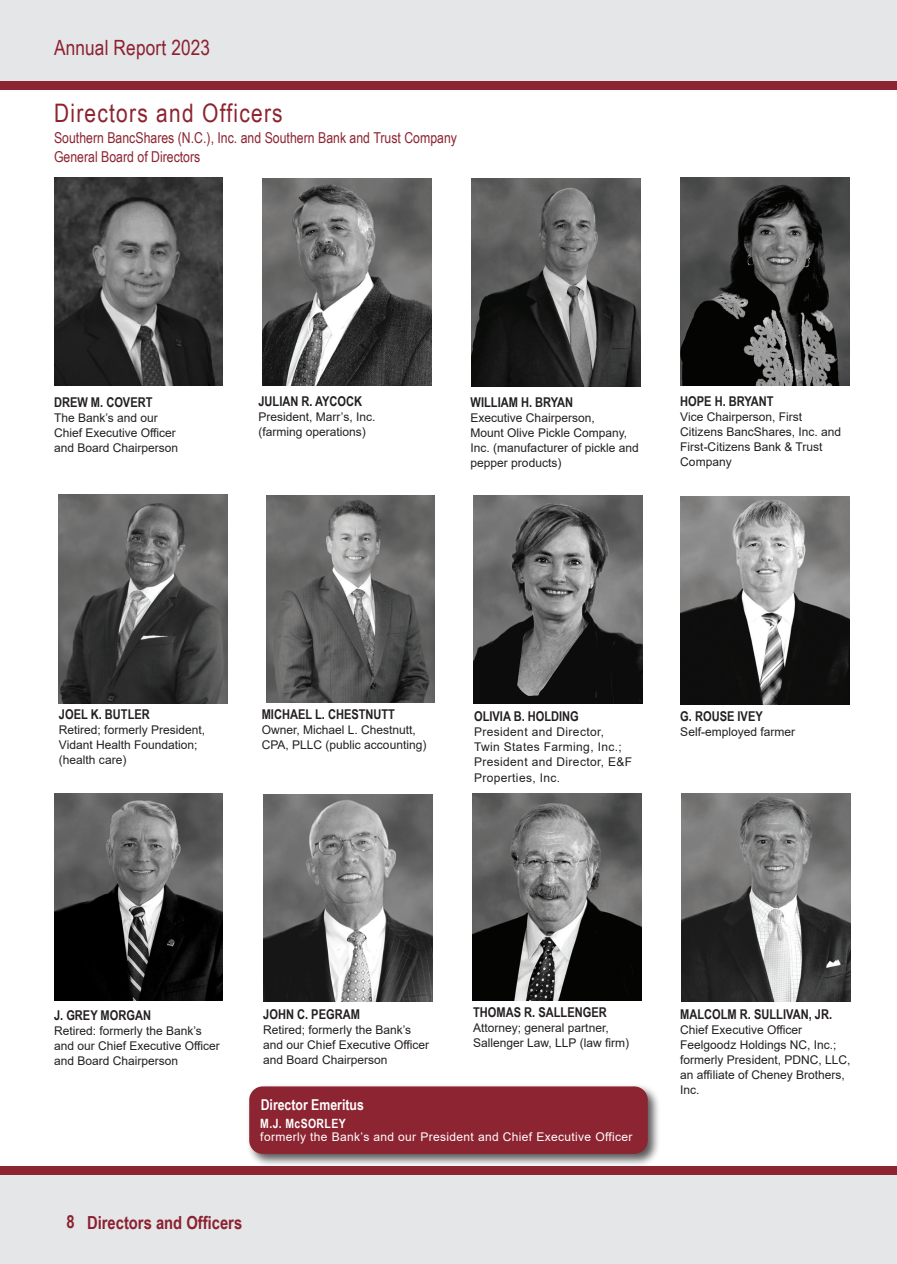
<style>
.page{position:relative;width:897px;height:1264px;background:#fff}
.page>*{position:absolute;margin:0;border:0;box-sizing:border-box;transform-origin:0 0}
.t1{font:25.5px "Arial Narrow";letter-spacing:.05em;color:#8d2431}
.t2{font:21px "Arial Narrow";letter-spacing:.01em;color:#8b2131}
.Chapter{font:700 18px "Arial Narrow";color:#8b2131}
.t3{font:15px "Arial Narrow";color:#8d2431}
.t4{font:700 15px "Arial Narrow";color:#fff}
.t5{font:700 13.5px "Arial Narrow";color:#231f20}
.t6{font:700 12.75px "Arial Narrow";letter-spacing:.03em;color:#fff}
.t7{font:12px/15px "Arial";color:#231f20}
.t8{font:12px/15px "Arial";letter-spacing:.03em;color:#231f20}
.t9{font:12px "Arial";letter-spacing:.03em;color:#fff}
</style>
<div class="page">
<div style="left:0;top:0;width:896px;height:81px;background:#e5e6e7"></div>
<div style="left:0;top:1174px;width:896px;height:90px;background:#e5e6e7"></div>
<div style="left:0;top:81px;width:896px;height:9px;background:#8d2431"></div>
<div style="left:0;top:1165px;width:896px;height:9px;background:#8d2431"></div>
<div style="left:246px;top:1083px;width:414px;height:83px;background:#231f20;opacity:.75"></div>
<div style="left:249px;top:1086px;width:398px;height:68px;background:#8d2431;border-radius:14px"></div>
<img style="left:263px;top:178px;width:168px;height:207px">
<img style="left:471px;top:178px;width:169px;height:209px">
<img style="left:54px;top:177px;width:169px;height:208px">
<img style="left:680px;top:178px;width:169px;height:208px">
<img style="left:473px;top:495px;width:169px;height:209px">
<img style="left:59px;top:495px;width:169px;height:208px">
<img style="left:266px;top:495px;width:169px;height:208px">
<img style="left:54px;top:793px;width:169px;height:207px">
<img style="left:263px;top:794px;width:169px;height:207px">
<img style="left:472px;top:793px;width:169px;height:207px">
<img style="left:681px;top:793px;width:169px;height:209px">
<img style="left:680px;top:496px;width:169px;height:208px">
<h2 class="t2" style="left:54px;top:33px;width:158px">Annual Report 2023</h2>
<p class="t1" style="left:54px;top:95px;width:230px">Directors and Officers</p>
<p class="t3" style="left:54px;top:127px;width:404px">Southern BancShares (N.C.), Inc. and Southern Bank and Trust Company</p>
<p class="t3" style="left:54px;top:146px;width:148px">General Board of Directors</p>
<p class="t5" style="left:54px;top:392px;width:100px">DREW M. COVERT</p>
<p class="t7" style="left:54px;top:410px;width:126px">The Bank’s and our<br>Chief Executive Officer and Board Chairperson</p>
<p class="t5" style="left:258px;top:391px;width:105px">JULIAN R. AYCOCK</p>
<p class="t7" style="left:258px;top:409px;width:118px">President, Marr’s, Inc. (farming operations)</p>
<p class="t5" style="left:470px;top:392px;width:104px">WILLIAM H. BRYAN</p>
<p class="t7" style="left:470px;top:410px;width:170px">Executive Chairperson,<br>Mount Olive Pickle Company,<br>Inc. (manufacturer of pickle and pepper products)</p>
<p class="t5" style="left:680px;top:391px;width:95px">HOPE H. BRYANT</p>
<p class="t7" style="left:680px;top:409px;width:162px">Vice Chairperson, First<br>Citizens BancShares, Inc. and<br>First-Citizens Bank &amp; Trust<br>Company</p>
<p class="t5" style="left:59px;top:704px;width:92px">JOEL K. BUTLER</p>
<p class="t7" style="left:59px;top:722px;width:148px">Retired; formerly President,<br>Vidant Health Foundation; (health care)</p>
<p class="t5" style="left:262px;top:704px;width:135px">MICHAEL L. CHESTNUTT</p>
<p class="t7" style="left:262px;top:722px;width:166px">Owner, Michael L. Chestnutt,<br>CPA, PLLC (public accounting)</p>
<p class="t5" style="left:474px;top:705px;width:106px">OLIVIA B. HOLDING</p>
<p class="t8" style="left:474px;top:723px;width:160px">President and Director,<br>Twin States Farming, Inc.;<br>President and Director, E&amp;F</p>
<p class="t8" style="left:474px;top:770px;width:88px">Properties, Inc.</p>
<p class="t5" style="left:680px;top:705px;width:84px">G. ROUSE IVEY</p>
<p class="t7" style="left:680px;top:723px;width:116px">Self-employed farmer</p>
<p class="t5" style="left:54px;top:1004px;width:98px">J. GREY MORGAN</p>
<p class="t7" style="left:54px;top:1022px;width:167px">Retired: formerly the Bank’s and our Chief Executive Officer and Board Chairperson</p>
<p class="t5" style="left:263px;top:1004px;width:98px">JOHN C. PEGRAM</p>
<p class="t7" style="left:263px;top:1022px;width:167px">Retired; formerly the Bank’s and our Chief Executive Officer and Board Chairperson</p>
<p class="t4" style="left:261px;top:1093px;width:105px">Director Emeritus</p>
<p class="t5" style="left:473px;top:1002px;width:135px">THOMAS R. SALLENGER</p>
<p class="t7" style="left:473px;top:1020px;width:157px">Attorney; general partner,<br>Sallenger Law, LLP (law firm)</p>
<p class="t6" style="left:260px;top:1113px;width:87px">M.J. McSORLEY</p>
<p class="t9" style="left:260px;top:1129px;width:374px">formerly the Bank’s and our President and Chief Executive Officer</p>
<h3 class="Chapter" style="left:66px;top:1208px;width:10px">8</h3>
<p class="Chapter" style="left:87px;top:1208px;width:157px">Directors and Officers</p>
<p class="t5" style="left:680px;top:1004px;width:153px">MALCOLM R. SULLIVAN, JR.</p>
<p class="t7" style="left:680px;top:1022px;width:172px">Chief Executive Officer<br>Feelgoodz Holdings NC, Inc.; formerly President, PDNC, LLC, an affiliate of Cheney Brothers,<br>Inc.</p>
</div>
